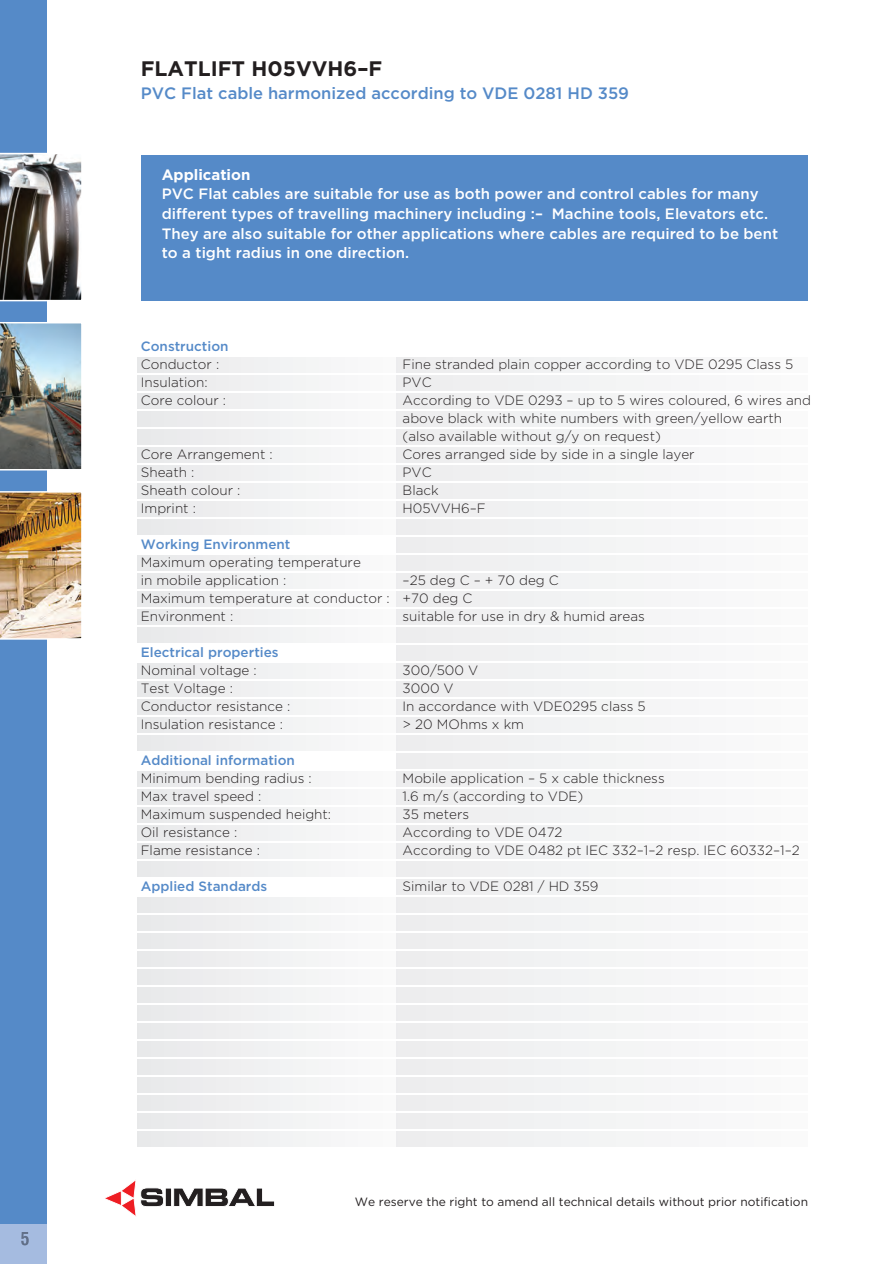
<style>
.page{position:relative;width:894px;height:1264px;background:#fff}
.page>*{position:absolute;margin:0;border:0;box-sizing:border-box;transform-origin:0 0}
.t1{font:700 21px "Gotham";color:#231f20}
.t2{font:500 16.5px "Gotham";color:#558ac8}
.t3{font:500 15px/19.6px "Gotham";color:#fff}
.t4{font:700 15px "Gotham";color:#fff}
.t5{font:300 13.5px/18px "Gotham";color:#231f20}
.t6{font:500 13.5px "Gotham";color:#558ac8}
.t7{font:12px "Gotham";color:#231f20}
</style>
<div class="page">
<div style="left:0;top:0;width:47px;height:1227px;background:#558ac8"></div>
<div style="left:0;top:1224px;width:47px;height:39px;background:#a5bbe0"></div>
<svg style="left:105px;top:1180px;width:170px;height:37px"></svg>
<svg style="left:0;top:153px;width:82px;height:148px;background:#726f6c"></svg>
<img style="left:0;top:322px;width:82px;height:148px">
<img style="left:0;top:491px;width:82px;height:148px">
<div style="left:141px;top:155px;width:667px;height:145px;background:#558ac8"></div>
<svg style="left:21px;top:1232px;width:8px;height:13px"></svg>
<h1 class="t1" style="left:141px;top:56px;width:243px">FLATLIFT H05VVH6–F</h1>
<p class="t2" style="left:141px;top:84px;width:490px">PVC Flat cable harmonized according to VDE 0281 HD 359</p>
<p class="t4" style="left:162px;top:166px;width:90px">Application</p>
<p class="t3" style="left:162px;top:184px;width:618px">PVC Flat cables are suitable for use as both power and control cables for many different types of travelling machinery including :– Machine tools, Elevators etc.<br>They are also suitable for other applications where cables are required to be bent to a tight radius in one direction.</p>
<p class="t6" style="left:141px;top:338px;width:89px">Construction</p>
<p class="t5" style="left:141px;top:355px;width:80px">Conductor :</p>
<p class="t5" style="left:403px;top:355px;width:392px">Fine stranded plain copper according to VDE 0295 Class 5</p>
<p class="t5" style="left:141px;top:373px;width:68px">Insulation:</p>
<p class="t5" style="left:403px;top:373px;width:31px">PVC</p>
<p class="t5" style="left:141px;top:391px;width:87px">Core colour :</p>
<p class="t5" style="left:403px;top:391px;width:410px">According to VDE 0293 – up to 5 wires coloured, 6 wires and above black with white numbers with green/yellow earth (also available without g/y on request)</p>
<p class="t5" style="left:141px;top:445px;width:133px">Core Arrangement :</p>
<p class="t5" style="left:403px;top:445px;width:294px">Cores arranged side by side in a single layer</p>
<p class="t5" style="left:141px;top:463px;width:55px">Sheath :</p>
<p class="t5" style="left:403px;top:463px;width:31px">PVC</p>
<p class="t5" style="left:141px;top:481px;width:101px">Sheath colour :</p>
<p class="t5" style="left:403px;top:481px;width:38px">Black</p>
<p class="t5" style="left:141px;top:499px;width:57px">Imprint :</p>
<p class="t5" style="left:403px;top:499px;width:85px">H05VVH6–F</p>
<p class="t6" style="left:141px;top:536px;width:151px">Working Environment</p>
<p class="t5" style="left:141px;top:553px;width:222px">Maximum operating temperature in mobile application :</p>
<p class="t5" style="left:141px;top:571px;width:420px;text-indent:262px">–25 deg C – + 70 deg C<br>Maximum temperature at conductor : +70 deg C<br>Environment :</p>
<p class="t5" style="left:403px;top:607px;width:244px">suitable for use in dry &amp; humid areas</p>
<p class="t6" style="left:141px;top:644px;width:139px">Electrical properties</p>
<p class="t5" style="left:141px;top:661px;width:118px">Nominal voltage :</p>
<p class="t5" style="left:403px;top:661px;width:77px">300/500 V</p>
<p class="t5" style="left:141px;top:679px;width:94px">Test Voltage :</p>
<p class="t5" style="left:403px;top:679px;width:53px">3000 V</p>
<p class="t5" style="left:141px;top:697px;width:151px">Conductor resistance :</p>
<p class="t5" style="left:403px;top:697px;width:245px">In accordance with VDE0295 class 5</p>
<p class="t5" style="left:141px;top:715px;width:144px">Insulation resistance :</p>
<p class="t5" style="left:403px;top:715px;width:123px">&gt; 20 MOhms x km</p>
<p class="t6" style="left:141px;top:752px;width:156px">Additional information</p>
<p class="t5" style="left:141px;top:769px;width:172px">Minimum bending radius :</p>
<p class="t5" style="left:403px;top:769px;width:264px">Mobile application – 5 x cable thickness</p>
<p class="t5" style="left:141px;top:787px;width:122px">Max travel speed :</p>
<p class="t5" style="left:403px;top:787px;width:182px">1.6 m/s (according to VDE)</p>
<p class="t5" style="left:141px;top:805px;width:192px">Maximum suspended height:</p>
<p class="t5" style="left:403px;top:805px;width:68px">35 meters</p>
<p class="t5" style="left:141px;top:823px;width:98px">Oil resistance :</p>
<p class="t5" style="left:403px;top:823px;width:161px">According to VDE 0472</p>
<p class="t5" style="left:141px;top:841px;width:121px">Flame resistance :</p>
<p class="t5" style="left:403px;top:841px;width:399px">According to VDE 0482 pt IEC 332–1–2 resp. IEC 60332–1–2</p>
<p class="t6" style="left:141px;top:878px;width:128px">Applied Standards</p>
<p class="t5" style="left:403px;top:877px;width:197px">Similar to VDE 0281 / HD 359</p>
<p class="t7" style="left:355px;top:1195px;width:455px">We reserve the right to amend all technical details without prior notification</p>
</div>
